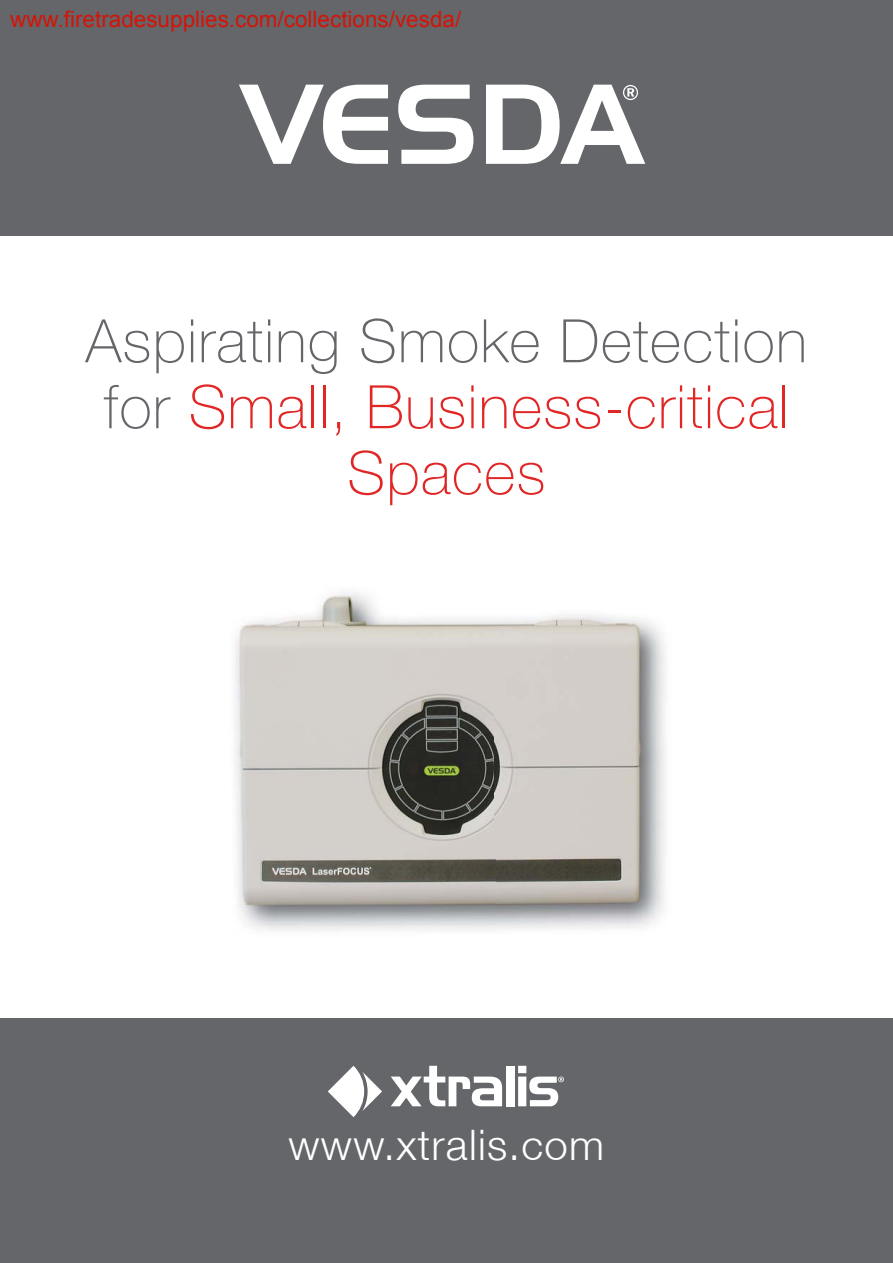
<style>
.page{position:relative;width:893px;height:1263px;background:#fff}
.page>*{position:absolute;margin:0;border:0;box-sizing:border-box;transform-origin:0 0}
.t1{font:60px/66px "Helvetica Neue";letter-spacing:.02em;color:#e12726;text-align:center}
.t2{font:100 60px "Helvetica Neue LT";letter-spacing:.02em;color:#64666a}
.t3{font:300 42px "Helvetica Neue LT";letter-spacing:.03em;color:#fff}
.t4{font:22.5px "Arial";color:#d41408}
.s1{font-family:"Helvetica Neue LT";font-weight:100;color:#64666a}
</style>
<div class="page">
<div style="left:0;top:0;width:893px;height:236px;background:#64666a"></div>
<div style="left:0;top:1018px;width:893px;height:245px;background:#64666a"></div>
<svg style="left:391px;top:1066px;width:111px;height:40px"></svg>
<div style="left:506px;top:1066px;width:8px;height:40px;background:#fff"></div>
<svg style="left:328px;top:1066px;width:54px;height:51px"></svg>
<svg style="left:518px;top:1066px;width:46px;height:40px"></svg>
<svg style="left:239px;top:85px;width:149px;height:79px"></svg>
<svg style="left:398px;top:85px;width:75px;height:79px"></svg>
<svg style="left:486px;top:85px;width:159px;height:79px"></svg>
<img style="left:235px;top:592px;width:430px;height:339px">
<p class="t4" style="left:10px;top:7px;width:453px">www.firetradesupplies.com/collections/vesda/</p>
<h1 class="t2" style="left:86px;top:307px;width:723px">Aspirating Smoke Detection</h1>
<h1 class="t1" style="left:104px;top:375px;width:686px"><span class="s1">for</span> Small, Business-critical<br>Spaces</h1>
<h2 class="t3" style="left:289px;top:1120px;width:317px">www.xtralis.com</h2>
</div>
